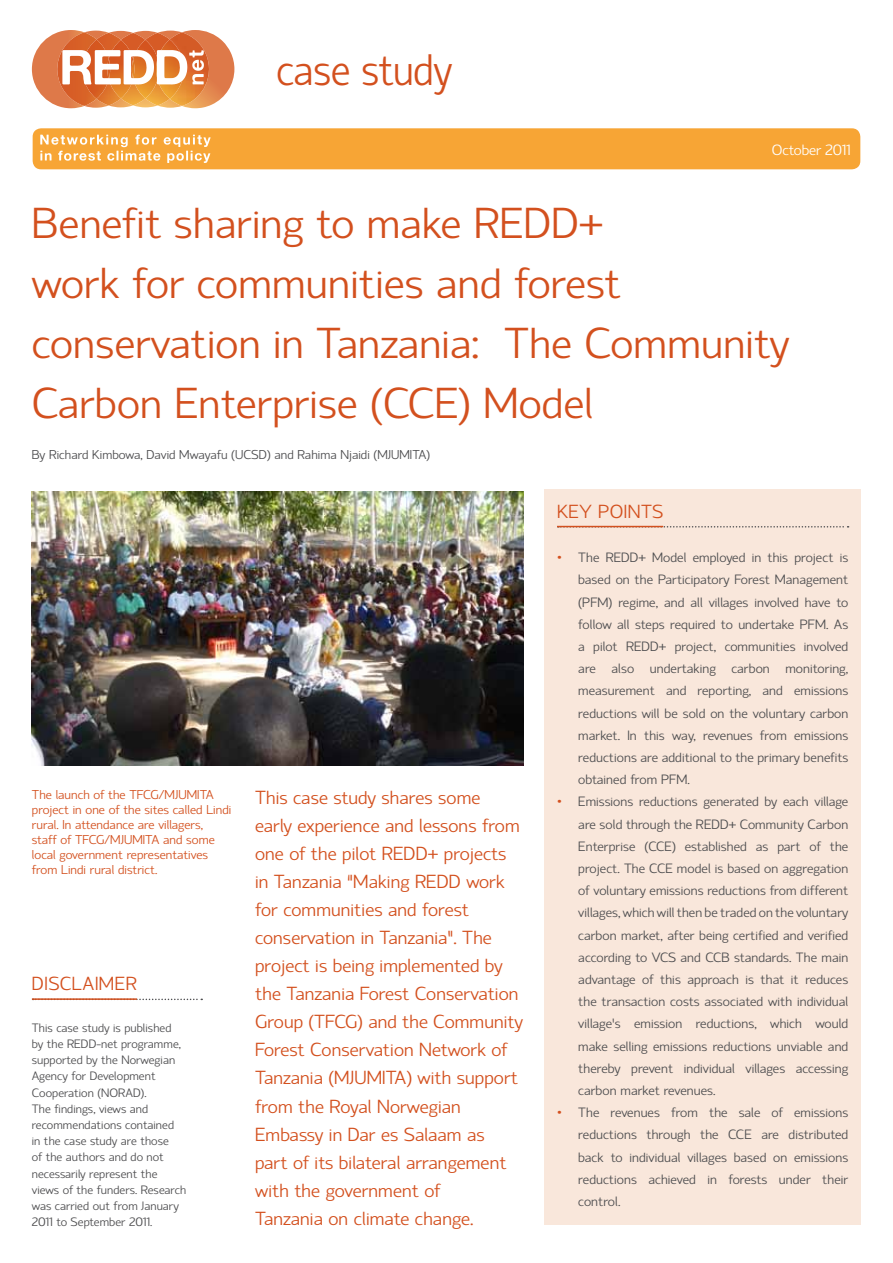
<style>
.page{position:relative;width:893px;height:1263px;background:#fff}
.page>*{position:absolute;margin:0;border:0;box-sizing:border-box;transform-origin:0 0}
.t1{font:300 45px "Hattori Hanzo";color:#d3501e}
.t2{font:300 43.2px/60px "Hattori Hanzo";letter-spacing:.005em;color:#d3501e;scale:1.11 1}
.t3{font:300 18.9px/28px "Hattori Hanzo";letter-spacing:.005em;color:#d3501e;scale:1.11 1}
.t4{font:300 18.9px "Hattori Hanzo";letter-spacing:.025em;color:#d3501e;scale:1.11 1}
.t5{font:300 14.85px "Hattori Hanzo";letter-spacing:-.005em;color:#fff;scale:1.11 1}
.t6{font:300 13.5px/22.2px "Hattori Hanzo";letter-spacing:.005em;color:#4d4d4f;text-align:justify;scale:1.11 1}
.t7{font:300 12.9px/15px "Hattori Hanzo";letter-spacing:.005em;color:#d3501e;scale:1.11 1}
.t8{font:300 12.9px "Hattori Hanzo";letter-spacing:.005em;color:#4d4d4f;scale:1.11 1}
.t9{font:300 12.15px/16.2px "Hattori Hanzo";letter-spacing:.005em;color:#4d4d4f;scale:1.11 1}
.s1{color:#d3501e}
</style>
<div class="page">
<svg style="left:32px;top:30px;width:203px;height:79px"></svg>
<div style="left:33px;top:128px;width:827px;height:41px;background:#f7a535;border-radius:9px"></div>
<svg style="left:137px;top:999px;width:65px;height:1px"></svg>
<hr style="left:32px;top:998px;width:105px;height:2px;background:#d3501e">
<svg style="left:40px;top:135px;width:171px;height:28px"></svg>
<div style="left:544px;top:489px;width:317px;height:736px;background:#f9e7db"></div>
<svg style="left:663px;top:526px;width:186px;height:1px"></svg>
<hr style="left:557px;top:526px;width:106px;height:1px;background:#d3501e">
<img style="left:32px;top:491px;width:491px;height:274px">
<h1 class="t1" style="left:277px;top:45px;width:177px">case study</h1>
<p class="t5" style="left:772px;top:142px;width:72px">October 2011</p>
<h2 class="t2" style="left:32px;top:194px;width:684px">Benefit sharing to make REDD+<br>work for communities and forest conservation in Tanzania: The Community Carbon Enterprise (CCE) Model</h2>
<p class="t8" style="left:32px;top:448px;width:360px">By Richard Kimbowa, David Mwayafu (UCSD) and Rahima Njaidi (MJUMITA)</p>
<p class="t7" style="left:32px;top:787px;width:181px">The launch of the TFCG/MJUMITA project in one of the sites called Lindi rural. In attendance are villagers,<br>staff of TFCG/MJUMITA and some local government representatives from Lindi rural district.</p>
<h3 class="t4" style="left:32px;top:973px;width:96px">Disclaimer</h3>
<p class="t9" style="left:32px;top:1020px;width:141px">This case study is published<br>by the REDD-net programme, supported by the Norwegian<br>Agency for Development<br>Cooperation (NORAD).<br>The findings, views and recommendations contained<br>in the case study are those<br>of the authors and do not necessarily represent the views of the funders. Research was carried out from January<br>2011 to September 2011.</p>
<p class="t3" style="left:255px;top:784px;width:243px">This case study shares some<br>early experience and lessons from one of the pilot REDD+ projects in Tanzania “Making REDD work for communities and forest conservation in Tanzania”. The project is being implemented by the Tanzania Forest Conservation<br>Group (TFCG) and the Community<br>Forest Conservation Network of<br>Tanzania (MJUMITA) with support from the Royal Norwegian<br>Embassy in Dar es Salaam as<br>part of its bilateral arrangement with the government of<br>Tanzania on climate change.</p>
<h3 class="t3" style="left:557px;top:497px;width:97px">Key po ints</h3>
<p class="t6" style="left:578px;top:547px;width:245px;text-indent:-21px"><span class="s1">•</span> The REDD+ Model employed in this project is based on the Participatory Forest Management (PFM) regime, and all villages involved have to follow all steps required to undertake PFM. As a pilot REDD+ project, communities involved are also undertaking carbon monitoring, measurement and reporting, and emissions reductions will be sold on the voluntary carbon market. In this way, revenues from emissions reductions are additional to the primary benefits obtained from PFM.</p>
<p class="t6" style="left:578px;top:791px;width:245px;text-indent:-21px"><span class="s1">•</span> Emissions reductions generated by each village are sold through the REDD+ Community Carbon Enterprise (CCE) established as part of the project. The CCE</p>
<p class="t6" style="left:578px;top:857px;width:245px;text-indent:99px">model is based on aggregation of voluntary emissions reductions from different villages, which will then be traded on the voluntary carbon market, after being certified and verified according to VCS and CCB standards. The main advantage of this approach is that it reduces the transaction costs associated with individual village’s emission reductions, which would make selling emissions reductions unviable and thereby prevent individual villages accessing carbon market revenues.</p>
<p class="t6" style="left:578px;top:1102px;width:245px;text-indent:-21px"><span class="s1">•</span> The revenues from the sale of emissions reductions through the CCE</p>
<p class="t6" style="left:578px;top:1124px;width:245px;text-indent:183px">are distributed back to individual villages based on emissions reductions achieved in forests under their control.</p>
</div>
